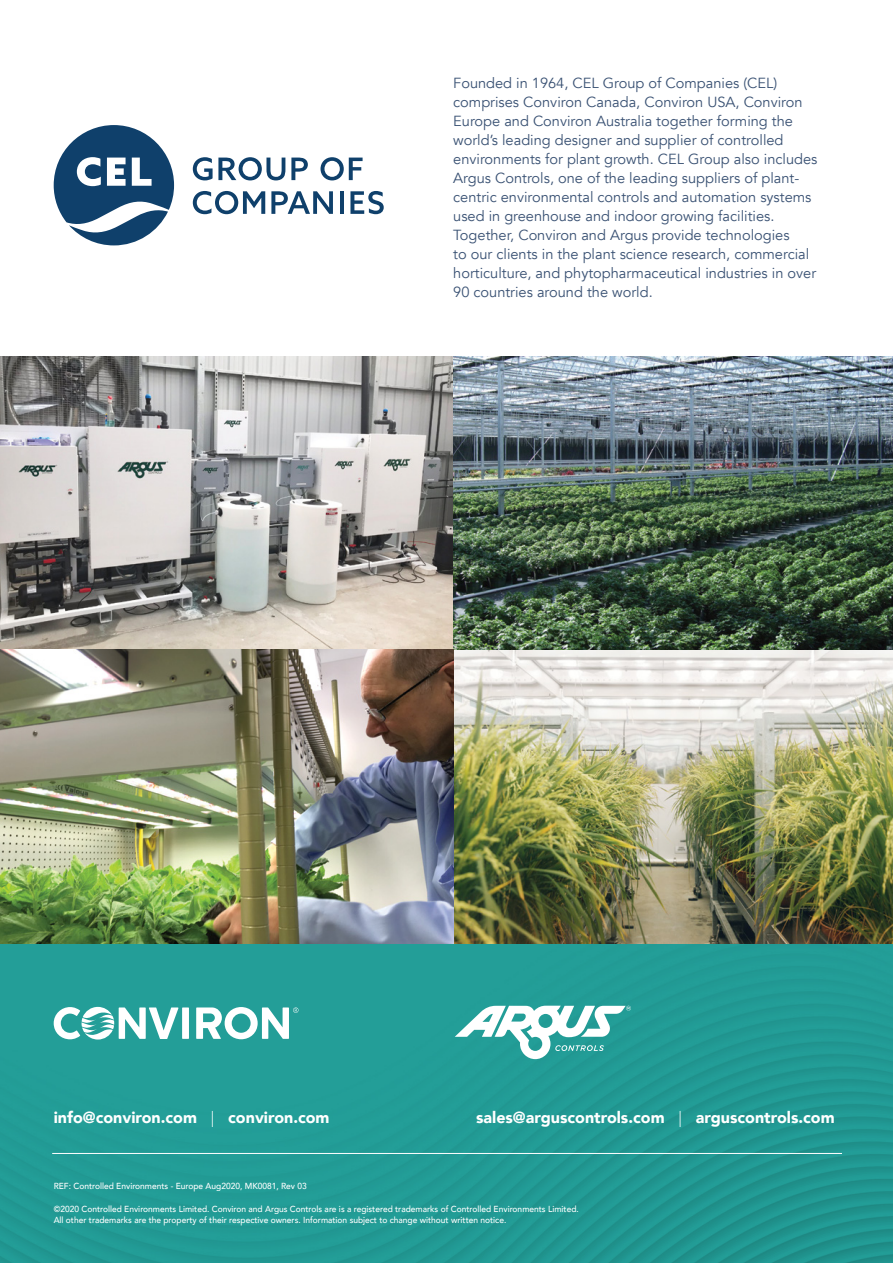
<style>
.page{position:relative;width:893px;height:1263px;background:#fff}
.page>*{position:absolute;margin:0;border:0;box-sizing:border-box;transform-origin:0 0}
.t1{font:900 16.05px "Avenir";color:#fff}
.t2{font:14.55px/19px "Avenir";color:#395173}
.t3{font:500 8.7px/10.5px "Avenir";color:#fff;scale:.96 1}
.s1{font-weight:300}
</style>
<div class="page">
<img style="left:0;top:943px;width:893px;height:320px">
<hr style="left:52px;top:1153px;width:790px;height:1px;background:#fff">
<div style="left:182px;top:1007px;width:7px;height:32px;background:#fff"></div>
<svg style="left:54px;top:1007px;width:125px;height:32px"></svg>
<svg style="left:196px;top:1007px;width:102px;height:32px"></svg>
<svg style="left:455px;top:1006px;width:176px;height:53px"></svg>
<img style="left:0;top:356px;width:893px;height:587px">
<img style="left:0;top:650px;width:454px;height:293px">
<svg style="left:193px;top:157px;width:92px;height:23px"></svg>
<svg style="left:291px;top:158px;width:17px;height:22px"></svg>
<svg style="left:321px;top:157px;width:42px;height:23px"></svg>
<svg style="left:193px;top:191px;width:72px;height:23px"></svg>
<svg style="left:271px;top:191px;width:62px;height:23px"></svg>
<hr style="left:340px;top:191px;width:4px;height:23px;background:#0f406b">
<svg style="left:350px;top:191px;width:34px;height:23px"></svg>
<svg style="left:54px;top:125px;width:120px;height:120px"></svg>
<p class="t2" style="left:453px;top:74px;width:366px">Founded in 1964, CEL Group of Companies (CEL) comprises Conviron Canada, Conviron USA, Conviron Europe and Conviron Australia together forming the world’s leading designer and supplier of controlled environments for plant growth. CEL Group also includes Argus Controls, one of the leading suppliers of plant&shy;centric environmental controls and automation systems used in greenhouse and indoor growing facilities.<br>Together, Conviron and Argus provide technologies<br>to our clients in the plant science research, commercial horticulture, and phytopharmaceutical industries in over 90 countries around the world.</p>
<p class="t1" style="left:54px;top:1103px;width:277px">info@conviron.com <span class="s1">|</span> conviron.com</p>
<p class="t1" style="left:476px;top:1103px;width:360px">sales@arguscontrols.com <span class="s1">|</span> arguscontrols.com</p>
<p class="t3" style="left:54px;top:1180px;width:265px">REF: Controlled Environments - Europe Aug2020, MK0081, Rev 03</p>
<p class="t3" style="left:54px;top:1203px;width:548px">©2020 Controlled Environments Limited. Conviron and Argus Controls are is a registered trademarks of Controlled Environments Limited.<br>All other trademarks are the property of their respective owners. Information subject to change without written notice.</p>
</div>
